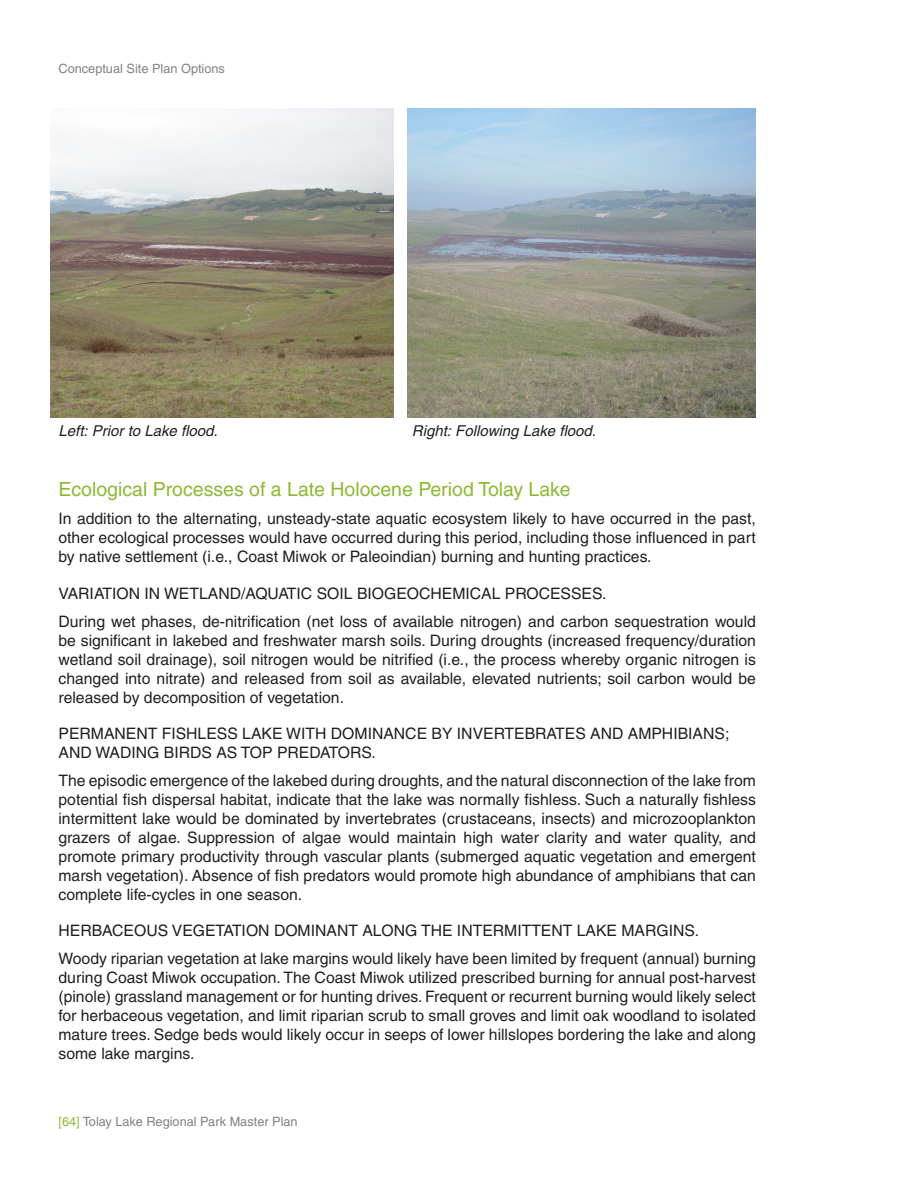
<style>
.page{position:relative;width:918px;height:1188px;background:#fff}
.page>*{position:absolute;margin:0;border:0;box-sizing:border-box;transform-origin:0 0}
.Heading_3{font:19.5px "Helvetica";color:#8db935}
.Heading_4{font:15.75px/18.9px "Helvetica";color:#231f20;text-align:justify}
.t1{font:italic 15px "Helvetica";color:#231f20}
.t2{font:12.75px "Helvetica";color:#808285}
.s1{color:#8db935}
</style>
<div class="page">
<img style="left:50px;top:108px;width:343px;height:310px">
<img style="left:408px;top:108px;width:348px;height:310px">
<p class="t2" style="left:58px;top:62px;width:168px">Conceptual Site Plan Options</p>
<p class="t1" style="left:58px;top:422px;width:161px">Left: Prior to Lake flood.</p>
<p class="t1" style="left:412px;top:422px;width:186px">Right: Following Lake flood.</p>
<p class="Heading_3" style="left:58px;top:478px;width:514px">Ecological Processes of a Late Holocene Period Tolay Lake</p>
<p class="Heading_4" style="left:58px;top:509px;width:699px">In addition to the alternating, unsteady-state aquatic ecosystem likely to have occurred in the past, other ecological processes would have occurred during this period, including those influenced in part by native settlement (i.e., Coast Miwok or Paleoindian) burning and hunting practices.</p>
<p class="Heading_4" style="left:58px;top:584px;width:550px">VARIATION IN WETLAND/AQUATIC SOIL BIOGEOCHEMICAL PROCESSES.</p>
<p class="Heading_4" style="left:58px;top:612px;width:699px">During wet phases, de-nitrification (net loss of available nitrogen) and carbon sequestration would be significant in lakebed and freshwater marsh soils. During droughts (increased frequency/duration wetland soil drainage), soil nitrogen would be nitrified (i.e., the process whereby organic nitrogen is changed into nitrate) and released from soil as available, elevated nutrients; soil carbon would be released by decomposition of vegetation.</p>
<p class="Heading_4" style="left:58px;top:724px;width:672px">PERMANENT FISHLESS LAKE WITH DOMINANCE BY INVERTEBRATES AND AMPHIBIANS;<br>AND WADING BIRDS AS TOP PREDATORS.</p>
<p class="Heading_4" style="left:58px;top:771px;width:699px">The episodic emergence of the lakebed during droughts, and the natural disconnection of the lake from potential fish dispersal habitat, indicate that the lake was normally fishless. Such a naturally fishless intermittent lake would be dominated by invertebrates (crustaceans, insects) and microzooplankton grazers of algae. Suppression of algae would maintain high water clarity and water quality, and promote primary productivity through vascular plants (submerged aquatic vegetation and emergent marsh vegetation). Absence of fish predators would promote high abundance of amphibians that can complete life-cycles in one season.</p>
<p class="Heading_4" style="left:58px;top:921px;width:642px">HERBACEOUS VEGETATION DOMINANT ALONG THE INTERMITTENT LAKE MARGINS.</p>
<p class="Heading_4" style="left:58px;top:949px;width:699px">Woody riparian vegetation at lake margins would likely have been limited by frequent (annual) burning during Coast Miwok occupation. The Coast Miwok utilized prescribed burning for annual post-harvest (pinole) grassland management or for hunting drives. Frequent or recurrent burning would likely select for herbaceous vegetation, and limit riparian scrub to small groves and limit oak woodland to isolated mature trees. Sedge beds would likely occur in seeps of lower hillslopes bordering the lake and along some lake margins.</p>
<p class="t2" style="left:58px;top:1115px;width:241px"><span class="s1">[64]</span> Tolay Lake Regional Park Master Plan</p>
</div>
